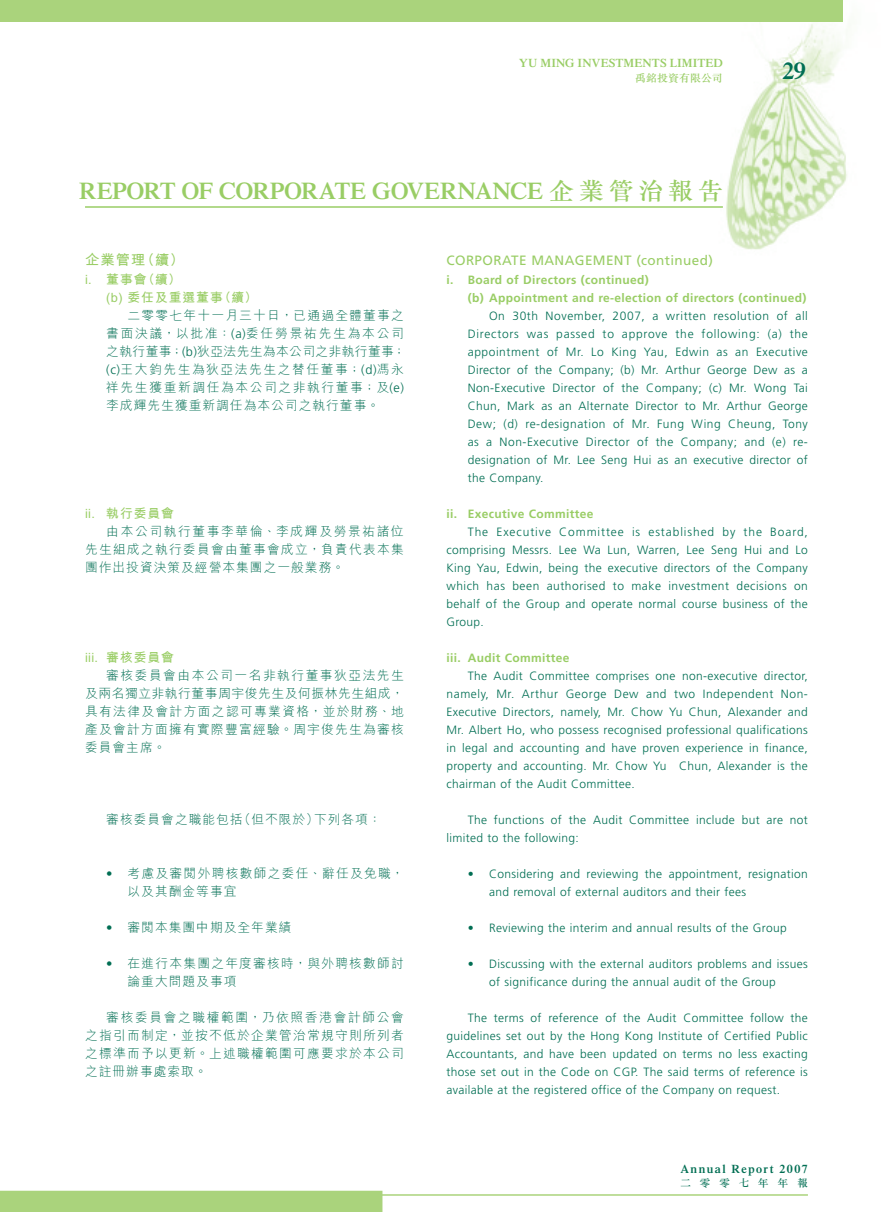
<style>
.page{position:relative;width:893px;height:1212px;background:#fff}
.page>*{position:absolute;margin:0;border:0;box-sizing:border-box;transform-origin:0 0}
.t1{font:600 24px "Times LT Std";letter-spacing:-.015em;color:#99cd65}
.t2{font:600 24px "Times LT Std";color:#006e53}
.t3{font:14.25px "M Hei HK Bold B5 pc H";color:#99cd65}
.t4{font:13.5px "Frutiger LT Std";letter-spacing:.03em;color:#99cd65}
.t5{font:12.75px/18px "M Hei HK Light B5 pc H";letter-spacing:.1em;color:#006e53;text-align:justify}
.t6{font:12.75px/18px "M Hei HK Bold B5 pc H";letter-spacing:.08em;color:#99cd65}
.t7{font:12.75px "M Hei HK Light B5 pc H";letter-spacing:.08em;color:#006e53}
.t8{font:300 12px/18px "Frutiger LT Std";letter-spacing:.03em;color:#006e53;text-align:justify}
.t9{font:700 12px/18px "Frutiger LT Std";letter-spacing:.03em;color:#99cd65}
.t10{font:600 12px "Times LT Std";letter-spacing:.01em;color:#99cd65}
.t11{font:600 12px "Times LT Std";letter-spacing:.125em;color:#006e53}
.t12{font:10.5px "M Sung HK Medium B5 pc H";letter-spacing:-.005em;color:#99cd65;scale:1.05 1}
.t13{font:10.5px "M Sung HK Medium B5 pc H";letter-spacing:.86em;color:#006e53}
.s1{font-family:"M Sung HK Medium B5 pc H";font-weight:400}
.s2{font-family:"Frutiger LT Std";font-weight:300}
</style>
<div class="page">
<img style="left:0;top:21px;width:847px;height:1191px">
<hr style="left:85px;top:206px;width:638px;height:2px;background:#99cd65">
<hr style="left:85px;top:1194px;width:723px;height:2px;background:#aad37c">
<div style="left:0;top:0;width:843px;height:21px;background:#aad37c"></div>
<div style="left:0;top:1191px;width:382px;height:21px;background:#aad37c"></div>
<p class="t10" style="left:519px;top:59px;width:205px">YU MING INVESTMENTS LIMITED</p>
<p class="t12" style="left:635px;top:74px;width:85px">禹銘投資有限公司</p>
<h1 class="t1" style="left:79px;top:182px;width:645px">REPORT OF CORPORATE GOVERNANCE <span class="s1">企業管治報告</span></h1>
<h1 class="t2" style="left:782px;top:63px;width:25px">29</h1>
<p class="t3" style="left:85px;top:255px;width:100px">企業管理（續）</p>
<p class="t6" style="left:106px;top:271px;width:152px;text-indent:-21px">i. 董事會（續）<br>(b) 委任及重選董事（續）</p>
<p class="t5" style="left:106px;top:307px;width:301px;text-indent:21px">二零零七年十一月三十日，已通過全體董事之書面決議，以批准：<span class="s2">(a)</span>委任勞景祐先生為本公司之執行董事；<span class="s2">(b)</span>狄亞法先生為本公司之非執行董事；<span class="s2">(c)</span>王大鈞先生為狄亞法先生之替任董事；<span class="s2">(d)</span>馮永祥先生獲重新調任為本公司之非執行董事；及<span class="s2">(e)</span>李成輝先生獲重新調任為本公司之執行董事。</p>
<p class="t6" style="left:85px;top:505px;width:90px">ii. 執行委員會</p>
<p class="t5" style="left:85px;top:523px;width:320px;text-indent:21px">由本公司執行董事李華倫、李成輝及勞景祐諸位先生組成之執行委員會由董事會成立，負責代表本集團作出投資決策及經營本集團之一般業務。</p>
<p class="t6" style="left:85px;top:649px;width:90px">iii. 審核委員會</p>
<p class="t5" style="left:85px;top:667px;width:320px;text-indent:21px">審核委員會由本公司一名非執行董事狄亞法先生及兩名獨立非執行董事周宇俊先生及何振林先生組成，具有法律及會計方面之認可專業資格，並於財務、地產及會計方面擁有實際豐富經驗。周宇俊先生為審核委員會主席。</p>
<p class="t7" style="left:106px;top:814px;width:276px">審核委員會之職能包括（但不限於）下列各項：</p>
<p class="t5" style="left:128px;top:865px;width:278px;text-indent:-21px"><span class="s2">•</span> 考慮及審閱外聘核數師之委任、辭任及免職，以及其酬金等事宜</p>
<p class="t7" style="left:106px;top:922px;width:187px"><span class="s2">•</span> 審閱本集團中期及全年業績</p>
<p class="t5" style="left:128px;top:955px;width:278px;text-indent:-21px"><span class="s2">•</span> 在進行本集團之年度審核時，與外聘核數師討論重大問題及事項</p>
<p class="t5" style="left:85px;top:1009px;width:320px;text-indent:21px">審核委員會之職權範圍，乃依照香港會計師公會之指引而制定，並按不低於企業管治常規守則所列者之標準而予以更新。上述職權範圍可應要求於本公司之註冊辦事處索取。</p>
<p class="t4" style="left:446px;top:252px;width:268px">CORPORATE MANAGEMENT (continued)</p>
<p class="t9" style="left:468px;top:270px;width:340px;text-indent:-21px">i. Board of Directors (continued)<br>(b) Appointment and re-election of directors (continued)</p>
<p class="t8" style="left:468px;top:308px;width:342px;text-indent:21px">On 30th November, 2007, a written resolution of all Directors was passed to approve the following: (a) the appointment of Mr. Lo King Yau, Edwin as an Executive Director of the Company; (b) Mr. Arthur George Dew as a Non-Executive Director of the Company; (c) Mr. Wong Tai Chun, Mark as an Alternate Director to Mr. Arthur George Dew; (d) re-designation of Mr. Fung Wing Cheung, Tony as a Non-Executive Director of the Company; and (e) re&shy;designation of Mr. Lee Seng Hui as an executive director of the Company.</p>
<p class="t9" style="left:446px;top:504px;width:148px">ii. Executive Committee</p>
<p class="t8" style="left:446px;top:524px;width:363px;text-indent:21px">The Executive Committee is established by the Board, comprising Messrs. Lee Wa Lun, Warren, Lee Seng Hui and Lo King Yau, Edwin, being the executive directors of the Company which has been authorised to make investment decisions on behalf of the Group and operate normal course business of the Group.</p>
<p class="t9" style="left:446px;top:648px;width:124px">iii. Audit Committee</p>
<p class="t8" style="left:446px;top:668px;width:363px;text-indent:21px">The Audit Committee comprises one non-executive director, namely, Mr. Arthur George Dew and two Independent Non-Executive Directors, namely, Mr. Chow Yu Chun, Alexander and Mr. Albert Ho, who possess recognised professional qualifications in legal and accounting and have proven experience in finance, property and accounting. Mr. Chow Yu Chun, Alexander is the chairman of the Audit Committee.</p>
<p class="t8" style="left:446px;top:812px;width:363px;text-indent:21px">The functions of the Audit Committee include but are not limited to the following:</p>
<p class="t8" style="left:489px;top:866px;width:320px;text-indent:-21px">• Considering and reviewing the appointment, resignation and removal of external auditors and their fees</p>
<p class="t8" style="left:468px;top:920px;width:320px">• Reviewing the interim and annual results of the Group</p>
<p class="t8" style="left:489px;top:956px;width:320px;text-indent:-21px">• Discussing with the external auditors problems and issues of significance during the annual audit of the Group</p>
<p class="t8" style="left:446px;top:1010px;width:363px;text-indent:21px">The terms of reference of the Audit Committee follow the guidelines set out by the Hong Kong Institute of Certified Public Accountants, and have been updated on terms no less exacting those set out in the Code on CGP. The said terms of reference is available at the registered office of the Company on request.</p>
<p class="t11" style="left:680px;top:1164px;width:129px">Annual Report 2007</p>
<p class="t13" style="left:680px;top:1179px;width:129px">二零零七年年報</p>
</div>
